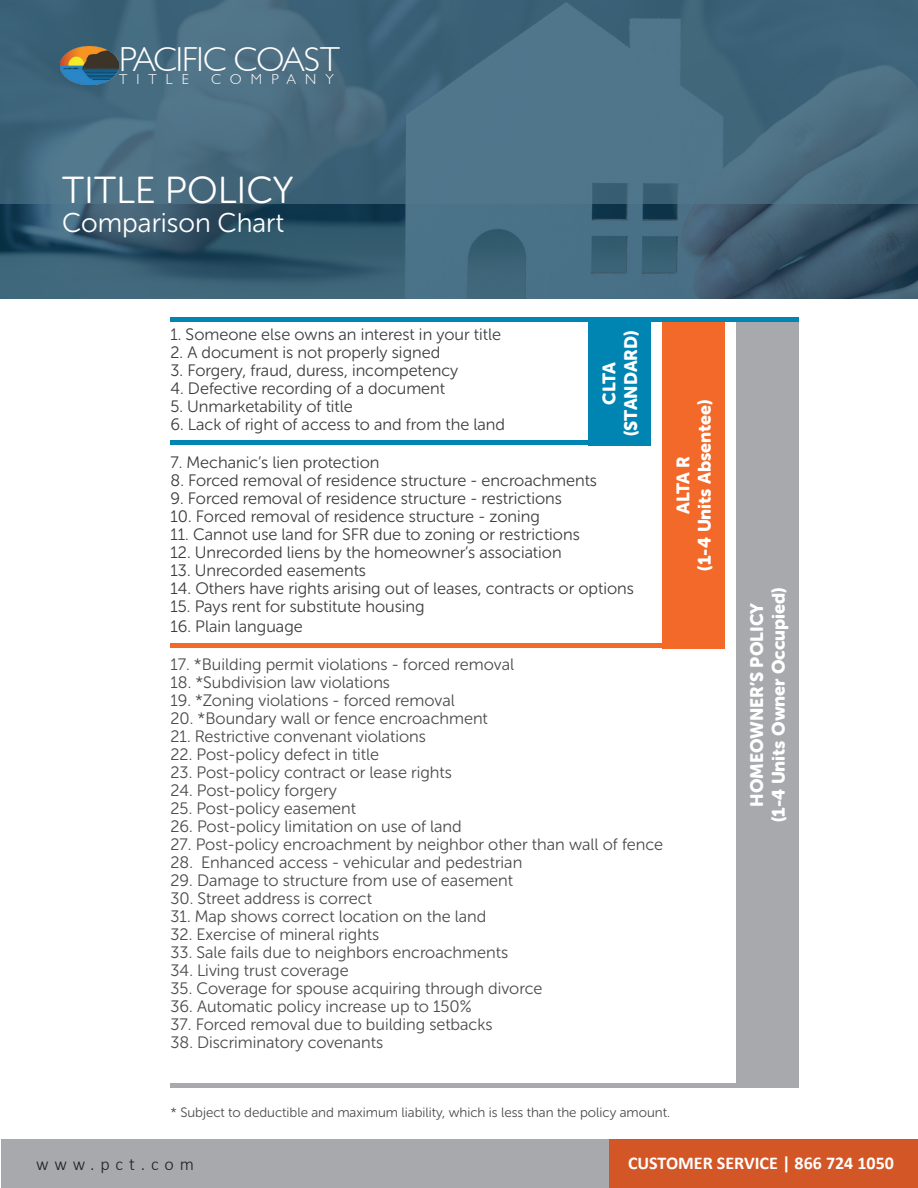
<style>
.page{position:relative;width:918px;height:1188px;background:#fff}
.page>*{position:absolute;margin:0;border:0;box-sizing:border-box;transform-origin:0 0}
.t1{font:37.5px "Museo Sans Rounded 300";color:#fff}
.t2{font:34.65px "Garrison Light Sans";letter-spacing:-.025em;color:#fff}
.t3{font:27px "Museo Sans Rounded 300";color:#fff}
.t4{font:18px/21.6px "Museo Sans Rounded 900";color:#fff;text-align:center}
.t5{font:700 18px "Calibri";color:#fff}
.t6{font:300 18px "Calibri";letter-spacing:.325em;color:#231f20}
.t7{font:16.5px "Museo Sans Rounded 300";color:#4b4c4d}
.t8{font:16.5px "Museo Sans Rounded 300";color:#3e3e3f}
.t9{font:14.4px "Garrison Light Sans";letter-spacing:.63em;color:#fff}
.t10{font:13.5px "Museo Sans Rounded 300";color:#4b4c4d}
</style>
<div class="page">
<div style="left:598px;top:1139px;width:320px;height:49px;background:#d35627"></div>
<svg style="left:1px;top:0;width:917px;height:298px;background:#41667b"></svg>
<img style="left:60px;top:47px;width:58px;height:38px">
<div style="left:1px;top:1139px;width:607px;height:49px;background:#a8a9ad"></div>
<div style="left:171px;top:440px;width:417px;height:5px;background:#0084b1"></div>
<hr style="left:171px;top:644px;width:491px;height:4px;background:#f2692a">
<div style="left:171px;top:1083px;width:569px;height:5px;background:#a8a9ad"></div>
<div style="left:588px;top:322px;width:63px;height:123px;background:#0084b1"></div>
<div style="left:662px;top:322px;width:63px;height:326px;background:#f2692a"></div>
<div style="left:171px;top:317px;width:628px;height:5px;background:#0084b1"></div>
<div style="left:736px;top:322px;width:63px;height:766px;background:#a8a9ad"></div>
<h2 class="t2" style="left:119px;top:40px;width:223px">PACIFIC COAST</h2>
<p class="t9" style="left:119px;top:71px;width:71px">TITLE</p>
<p class="t9" style="left:211px;top:71px;width:124px">COMPANY</p>
<h1 class="t1" style="left:62px;top:170px;width:233px">TITLE POLICY</h1>
<h3 class="t3" style="left:62px;top:208px;width:223px">Comparison Chart</h3>
<p class="t8" style="left:171px;top:326px;width:332px">1. Someone else owns an interest in your title</p>
<p class="t8" style="left:171px;top:344px;width:271px">2. A document is not properly signed</p>
<p class="t8" style="left:171px;top:362px;width:289px">3. Forgery, fraud, duress, incompetency</p>
<p class="t8" style="left:171px;top:380px;width:276px">4. Defective recording of a document</p>
<p class="t8" style="left:171px;top:398px;width:184px">5. Unmarketability of title</p>
<p class="t8" style="left:171px;top:416px;width:336px">6. Lack of right of access to and from the land</p>
<p class="t8" style="left:171px;top:454px;width:210px">7. Mechanic’s lien protection</p>
<p class="t8" style="left:171px;top:472px;width:428px">8. Forced removal of residence structure - encroachments</p>
<p class="t8" style="left:171px;top:490px;width:393px">9. Forced removal of residence structure - restrictions</p>
<p class="t8" style="left:171px;top:508px;width:371px">10. Forced removal of residence structure - zoning</p>
<p class="t8" style="left:171px;top:526px;width:411px">11. Cannot use land for SFR due to zoning or restrictions</p>
<p class="t8" style="left:171px;top:544px;width:393px">12. Unrecorded liens by the homeowner’s association</p>
<p class="t8" style="left:171px;top:562px;width:197px">13. Unrecorded easements</p>
<p class="t8" style="left:171px;top:580px;width:465px">14. Others have rights arising out of leases, contracts or options</p>
<p class="t8" style="left:171px;top:598px;width:256px">15. Pays rent for substitute housing</p>
<p class="t8" style="left:171px;top:617px;width:134px">16. Plain language</p>
<p class="t7" style="left:171px;top:655px;width:345px">17. *Building permit violations - forced removal</p>
<p class="t7" style="left:171px;top:673px;width:221px">18. *Subdivision law violations</p>
<p class="t7" style="left:171px;top:691px;width:286px">19. *Zoning violations - forced removal</p>
<p class="t7" style="left:171px;top:709px;width:319px">20. *Boundary wall or fence encroachment</p>
<p class="t7" style="left:171px;top:727px;width:257px">21. Restrictive convenant violations</p>
<p class="t7" style="left:171px;top:745px;width:210px">22. Post-policy defect in title</p>
<p class="t7" style="left:171px;top:763px;width:283px">23. Post-policy contract or lease rights</p>
<p class="t7" style="left:171px;top:781px;width:168px">24. Post-policy forgery</p>
<p class="t7" style="left:171px;top:799px;width:187px">25. Post-policy easement</p>
<p class="t7" style="left:171px;top:817px;width:293px">26. Post-policy limitation on use of land</p>
<p class="t7" style="left:171px;top:835px;width:494px">27. Post-policy encroachment by neighbor other than wall of fence</p>
<p class="t7" style="left:171px;top:853px;width:353px">28. Enhanced access - vehicular and pedestrian</p>
<p class="t7" style="left:171px;top:871px;width:344px">29. Damage to structure from use of easement</p>
<p class="t7" style="left:171px;top:889px;width:203px">30. Street address is correct</p>
<p class="t7" style="left:171px;top:907px;width:317px">31. Map shows correct location on the land</p>
<p class="t7" style="left:171px;top:925px;width:210px">32. Exercise of mineral rights</p>
<p class="t7" style="left:171px;top:943px;width:339px">33. Sale fails due to neighbors encroachments</p>
<p class="t7" style="left:171px;top:961px;width:180px">34. Living trust coverage</p>
<p class="t7" style="left:171px;top:979px;width:373px">35. Coverage for spouse acquiring through divorce</p>
<p class="t7" style="left:171px;top:997px;width:303px">36. Automatic policy increase up to 150%</p>
<p class="t7" style="left:171px;top:1015px;width:323px">37. Forced removal due to building setbacks</p>
<p class="t7" style="left:171px;top:1033px;width:214px">38. Discriminatory covenants</p>
<p class="t4" style="left:599px;top:436px;width:107px;rotate:-90deg">CLTA (STANDARD)</p>
<p class="t4" style="left:672px;top:571px;width:172px;rotate:-90deg">ALTA R<br>(1-4 Units Absentee)</p>
<p class="t10" style="left:171px;top:1105px;width:501px">* Subject to deductible and maximum liability, which is less than the policy amount.</p>
<p class="t4" style="left:746px;top:822px;width:237px;rotate:-90deg">HOMEOWNER’S POLICY (1-4 Units Owner Occupied)</p>
<p class="t6" style="left:36px;top:1153px;width:159px">www.pct.com</p>
<p class="t5" style="left:628px;top:1151px;width:267px">CUSTOMER SERVICE | 866 724 1050</p>
</div>
